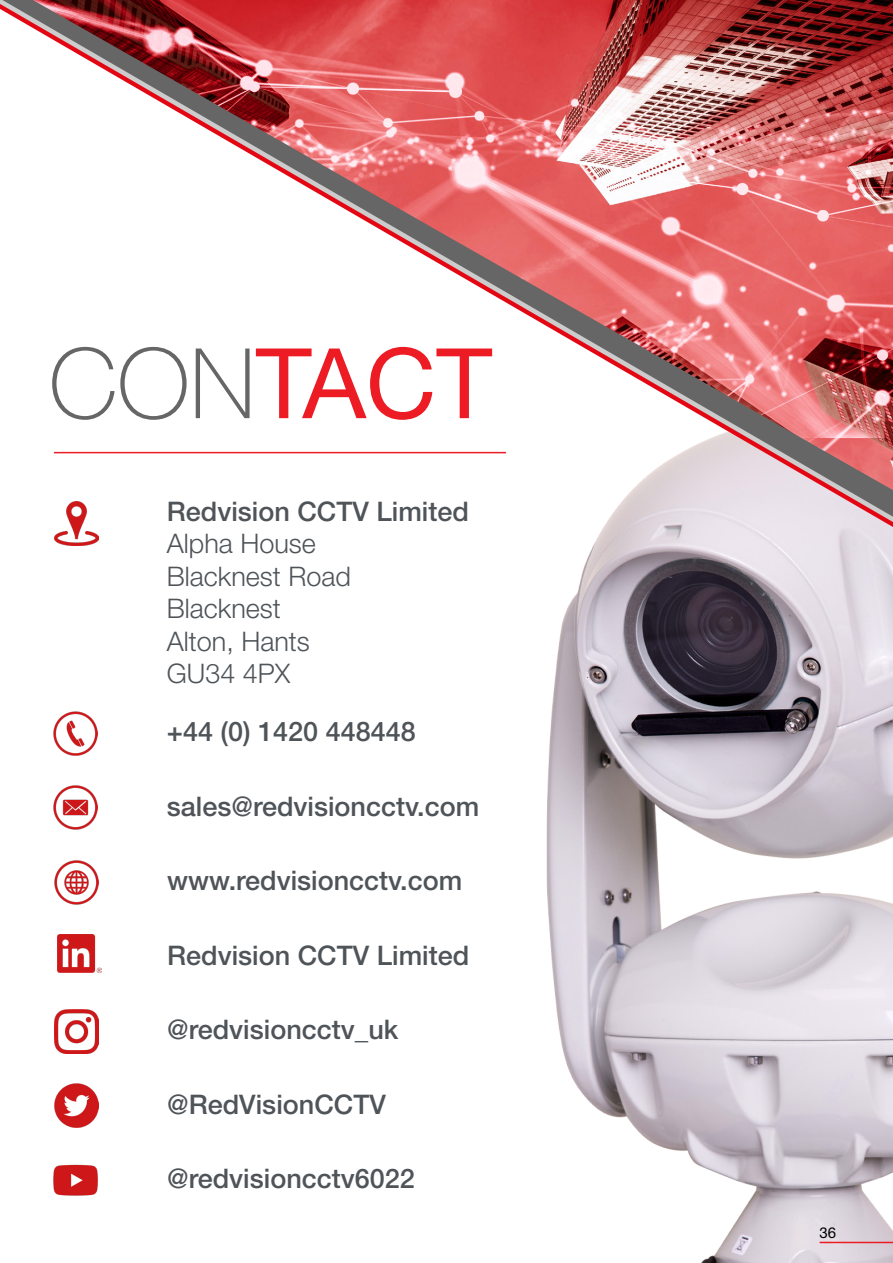
<style>
.page{position:relative;width:893px;height:1263px;background:#fff}
.page>*{position:absolute;margin:0;border:0;box-sizing:border-box;transform-origin:0 0}
.t1{font:97.5px "Helvetica Neue LT Std";color:#ed1c24}
.t2{font:500 27px "Helvetica Neue LT Std";color:#4f5459}
.t3{font:300 27px/32.4px "Helvetica Neue LT Std";color:#4f5459}
.t4{font:15px "Helvetica Neue LT Std";color:#000}
.s1{font-weight:100;color:#666}
</style>
<div class="page">
<img style="left:546px;top:527px;width:347px;height:736px">
<svg style="left:2px;top:0;width:891px;height:517px"></svg>
<img style="left:33px;top:0;width:860px;height:490px">
<hr style="left:820px;top:1242px;width:73px;height:1px;background:#ed1c24">
<hr style="left:54px;top:452px;width:452px;height:1px;background:#ed1c24">
<img style="left:54px;top:502px;width:44px;height:44px">
<img style="left:54px;top:711px;width:44px;height:44px">
<img style="left:54px;top:786px;width:44px;height:44px">
<img style="left:54px;top:860px;width:44px;height:44px">
<img style="left:57px;top:935px;width:44px;height:37px">
<img style="left:54px;top:1009px;width:44px;height:44px">
<img style="left:54px;top:1084px;width:44px;height:44px">
<img style="left:53px;top:1164px;width:45px;height:32px">
<h1 class="t1" style="left:49px;top:323px;width:445px"><span class="s1">CON</span>TACT</h1>
<p class="t2" style="left:167px;top:495px;width:304px">Redvision CCTV Limited</p>
<p class="t3" style="left:167px;top:527px;width:186px">Alpha House<br>Blacknest Road<br>Blacknest<br>Alton, Hants<br>GU34 4PX</p>
<p class="t2" style="left:167px;top:716px;width:250px">+44 (0) 1420 448448</p>
<p class="t2" style="left:167px;top:790px;width:314px">sales@redvisioncctv.com</p>
<p class="t2" style="left:167px;top:865px;width:297px">www.redvisioncctv.com</p>
<p class="t2" style="left:167px;top:939px;width:304px">Redvision CCTV Limited</p>
<p class="t2" style="left:167px;top:1014px;width:233px">@redvisioncctv_uk</p>
<p class="t2" style="left:167px;top:1088px;width:220px">@RedVisionCCTV</p>
<p class="t2" style="left:167px;top:1163px;width:249px">@redvisioncctv6022</p>
<p class="t4" style="left:820px;top:1223px;width:18px">36</p>
</div>
